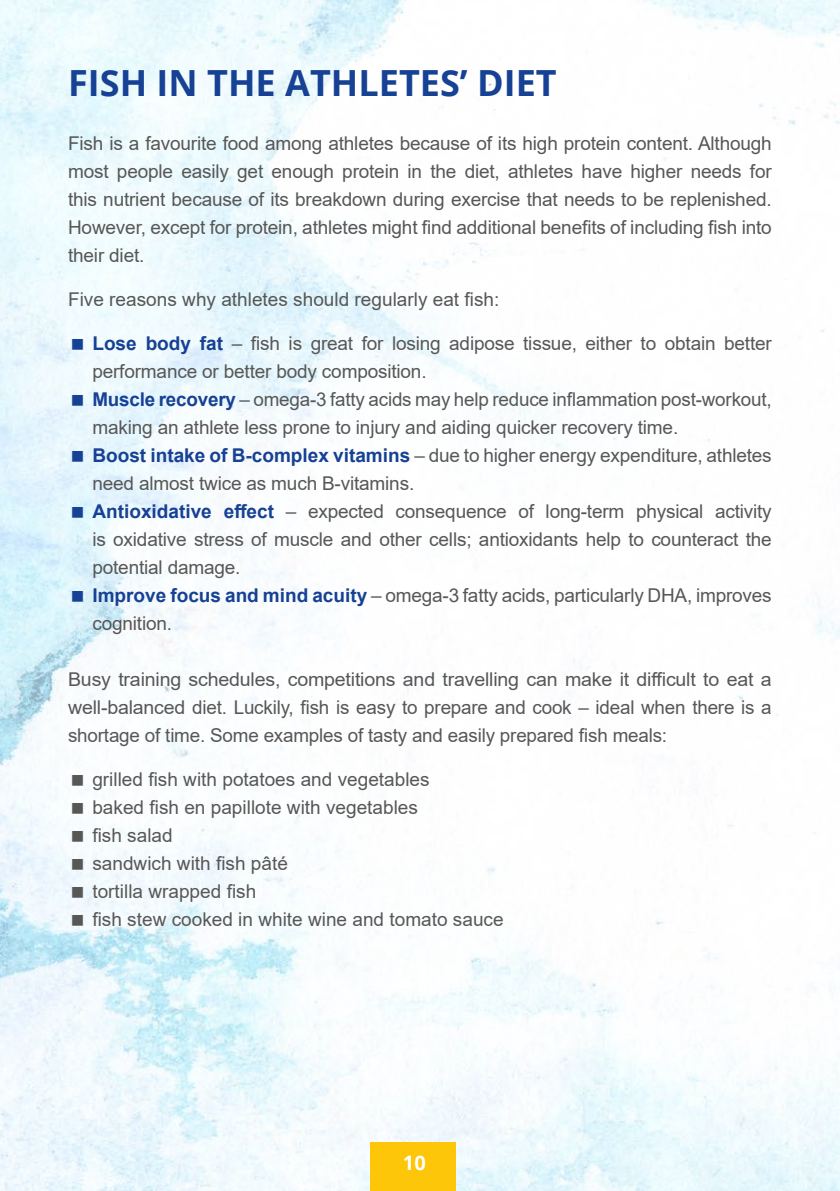
<style>
.page{position:relative;width:840px;height:1191px;background:#fff}
.page>*{position:absolute;margin:0;border:0;box-sizing:border-box;transform-origin:0 0}
.t1{font:700 36px "Open Sans";color:#164194}
.t2{font:700 20px "Open Sans";color:#fff}
.t3{font:19px/28px "Arial";letter-spacing:-.01em;color:#575756;text-align:justify}
.s1{font-weight:700;color:#164194}
</style>
<div class="page">
<img style="left:0;top:0;width:839px;height:1191px">
<div style="left:370px;top:1142px;width:85px;height:49px;background:#fdc608"></div>
<svg style="left:72px;top:339px;width:11px;height:11px"></svg>
<svg style="left:72px;top:395px;width:11px;height:11px"></svg>
<svg style="left:72px;top:451px;width:11px;height:11px"></svg>
<svg style="left:72px;top:507px;width:11px;height:11px"></svg>
<svg style="left:72px;top:591px;width:11px;height:11px"></svg>
<svg style="left:72px;top:775px;width:11px;height:11px"></svg>
<svg style="left:72px;top:803px;width:11px;height:11px"></svg>
<svg style="left:72px;top:831px;width:11px;height:11px"></svg>
<svg style="left:72px;top:859px;width:11px;height:11px"></svg>
<svg style="left:72px;top:887px;width:11px;height:11px"></svg>
<svg style="left:72px;top:915px;width:11px;height:11px"></svg>
<h1 class="t1" style="left:68px;top:57px;width:490px">FISH IN THE ATHLETES’ DIET</h1>
<p class="t3" style="left:68px;top:129px;width:704px">Fish is a favourite food among athletes because of its high protein content. Although most people easily get enough protein in the diet, athletes have higher needs for this nutrient because of its breakdown during exercise that needs to be replenished.<br>However, except for protein, athletes might find additional benefits of including fish into their diet.</p>
<p class="t3" style="left:68px;top:285px;width:432px">Five reasons why athletes should regularly eat fish:</p>
<p class="t3" style="left:92px;top:329px;width:680px;text-align:left"><span class="s1">Lose body fat</span> – fish is great for losing adipose tissue, either to obtain better performance or better body composition.<br><span class="s1">Muscle recovery</span> – omega-3 fatty acids may help reduce inflammation post-workout, making an athlete less prone to injury and aiding quicker recovery time.<br><span class="s1">Boost intake of B-complex vitamins</span> – due to higher energy expenditure, athletes need almost twice as much B-vitamins.<br><span class="s1">Antioxidative effect</span> – expected consequence of long-term physical activity is oxidative stress of muscle and other cells; antioxidants help to counteract the potential damage.<br><span class="s1">Improve focus and mind acuity</span> – omega-3 fatty acids, particularly DHA, improves cognition.</p>
<p class="t3" style="left:68px;top:665px;width:704px">Busy training schedules, competitions and travelling can make it difficult to eat a well-balanced diet. Luckily, fish is easy to prepare and cook – ideal when there is a shortage of time. Some examples of tasty and easily prepared fish meals:</p>
<p class="t3" style="left:92px;top:765px;width:412px;text-align:left">grilled fish with potatoes and vegetables<br>baked fish en papillote with vegetables<br>fish salad<br>sandwich with fish pâté<br>tortilla wrapped fish<br>fish stew cooked in white wine and tomato sauce</p>
<p class="t2" style="left:403px;top:1148px;width:24px">10</p>
</div>
